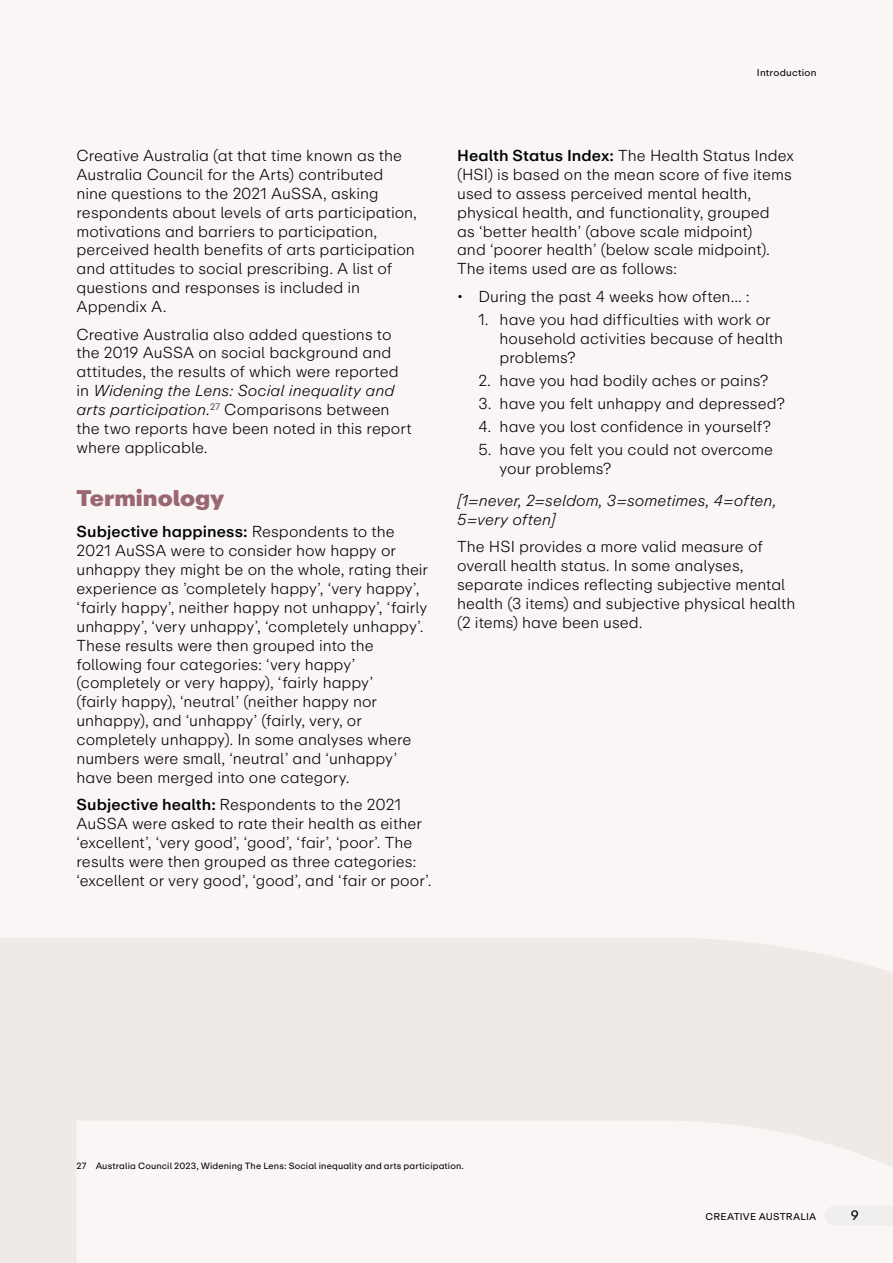
<style>
.page{position:relative;width:893px;height:1263px;background:#f9f6f5}
.page>*{position:absolute;margin:0;border:0;box-sizing:border-box;transform-origin:0 0}
.Heading_2{font:900 22.5px "ABC Repro";color:#9a6674}
.Body_Text{font:300 15.75px/18.9px "ABC Repro";color:#000}
.Body_Text-2{font:italic 300 15.75px/18.9px "ABC Repro";color:#000}
.t1{font:13.5px "ABC Repro";color:#000}
.t2{font:9.75px "ABC Repro";letter-spacing:.02em;color:#000}
.Body_Footer{font:9px "ABC Repro";letter-spacing:.015em;color:#000}
.s1{font-style:italic}
.s2{font-weight:500}
</style>
<div class="page">
<svg style="left:0;top:938px;width:893px;height:325px;fill:#efeae6"></svg>
<svg style="left:825px;top:1205px;width:68px;height:21px"></svg>
<p class="t2" style="left:757px;top:66px;width:61px">Introduction</p>
<p class="Body_Text" style="left:77px;top:146px;width:342px">Creative Australia (at that time known as the Australia Council for the Arts) contributed nine questions to the 2021 AuSSA, asking respondents about levels of arts participation, motivations and barriers to participation, perceived health benefits of arts participation and attitudes to social prescribing. A list of questions and responses is included in Appendix A.</p>
<p class="Body_Text" style="left:77px;top:325px;width:337px">Creative Australia also added questions to the 2019 AuSSA on social background and attitudes, the results of which were reported in <span class="s1">Widening the Lens: Social inequality and arts participation.</span><sup>27</sup> Comparisons between the two reports have been noted in this report where applicable.</p>
<h2 class="Heading_2" style="left:77px;top:482px;width:149px">Terminology</h2>
<p class="Body_Text" style="left:77px;top:522px;width:353px"><span class="s2">Subjective happiness:</span> Respondents to the 2021 AuSSA were to consider how happy or unhappy they might be on the whole, rating their experience as ’completely happy’, ‘very happy’, ‘fairly happy’, neither happy not unhappy’, ‘fairly unhappy’, ‘very unhappy’, ‘completely unhappy’.<br>These results were then grouped into the following four categories: ‘very happy’ (completely or very happy), ‘fairly happy’<br>(fairly happy), ‘neutral’ (neither happy nor unhappy), and ‘unhappy’ (fairly, very, or completely unhappy). In some analyses where numbers were small, ‘neutral’ and ‘unhappy’ have been merged into one category.</p>
<p class="Body_Text" style="left:77px;top:795px;width:357px"><span class="s2">Subjective health:</span> Respondents to the 2021<br>AuSSA were asked to rate their health as either ‘excellent’, ‘very good’, ‘good’, ‘fair’, ‘poor’. The results were then grouped as three categories: ‘excellent or very good’, ‘good’, and ‘fair or poor’.</p>
<p class="Body_Text" style="left:457px;top:146px;width:338px"><span class="s2">Health Status Index:</span> The Health Status Index (HSI) is based on the mean score of five items used to assess perceived mental health, physical health, and functionality, grouped<br>as ‘better health’ (above scale midpoint)<br>and ‘poorer health’ (below scale midpoint).<br>The items used are as follows:</p>
<p class="Body_Text" style="left:457px;top:287px;width:294px">• During the past 4 weeks how often... :</p>
<p class="Body_Text" style="left:500px;top:310px;width:285px;text-indent:-21px">1. have you had difficulties with work or household activities because of health problems?</p>
<p class="Body_Text" style="left:478px;top:371px;width:291px">2. have you had bodily aches or pains?</p>
<p class="Body_Text" style="left:478px;top:394px;width:308px">3. have you felt unhappy and depressed?</p>
<p class="Body_Text" style="left:478px;top:417px;width:294px">4. have you lost confidence in yourself?</p>
<p class="Body_Text" style="left:500px;top:440px;width:275px;text-indent:-21px">5. have you felt you could not overcome your problems?</p>
<p class="Body_Text-2" style="left:457px;top:491px;width:321px">[1=never, 2=seldom, 3=sometimes, 4=often,<br>5=very often]</p>
<p class="Body_Text" style="left:457px;top:537px;width:340px">The HSI provides a more valid measure of overall health status. In some analyses, separate indices reflecting subjective mental health (3 items) and subjective physical health (2 items) have been used.</p>
<p class="Body_Footer" style="left:77px;top:1160px;width:389px">27 Australia Council 2023, Widening The Lens: Social inequality and arts participation.</p>
<p class="t2" style="left:706px;top:1210px;width:112px">CREATIVE AUSTRALIA</p>
<p class="t1" style="left:851px;top:1207px;width:10px">9</p>
</div>
